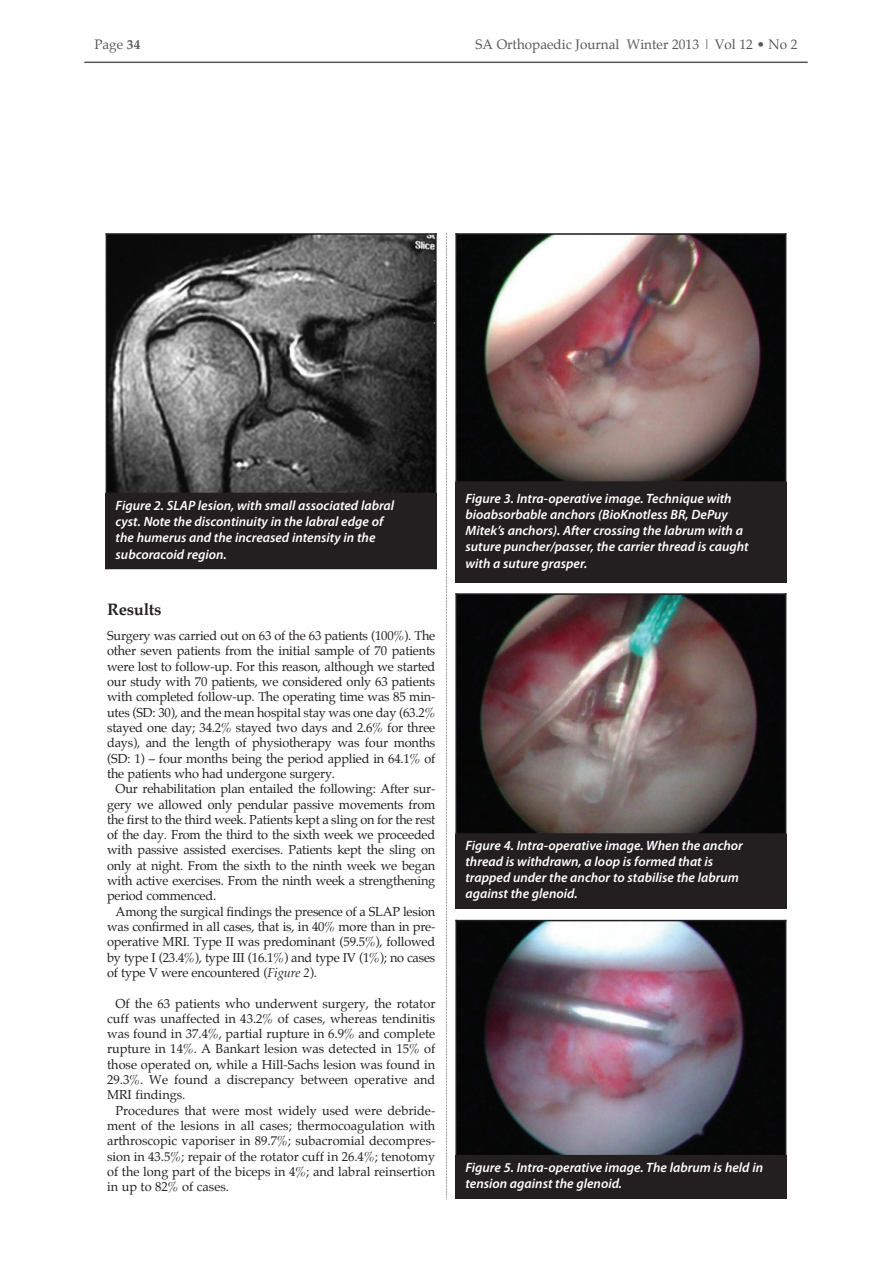
<style>
.page{position:relative;width:891px;height:1262px;background:#fff}
.page>*{position:absolute;margin:0;border:0;box-sizing:border-box;transform-origin:0 0}
.t1{font:700 16.5px "Palatino";letter-spacing:-.015em;color:#231f20}
.t2{font:italic 600 13.5px/16.2px "Myriad Pro";color:#fff}
.t3{font:13.5px "Palatino";color:#57585a}
.t4{font:12.75px "Palatino";letter-spacing:-.015em;color:#231f20}
.s1{font-weight:700}
.s2{font-style:italic}
</style>
<div class="page">
<hr style="left:84px;top:62px;width:723px;height:1px;background:#57585a">
<svg style="left:446px;top:233px;width:1px;height:966px"></svg>
<img style="left:107px;top:235px;width:328px;height:257px">
<div style="left:106px;top:493px;width:330px;height:76px;background:#231f20"></div>
<hr style="left:106px;top:233px;width:1px;height:336px;background:#231f20">
<hr style="left:435px;top:233px;width:1px;height:336px;background:#231f20">
<hr style="left:106px;top:233px;width:330px;height:2px;background:#231f20">
<hr style="left:106px;top:492px;width:330px;height:2px;background:#231f20">
<img style="left:457px;top:235px;width:327px;height:246px">
<div style="left:455px;top:482px;width:331px;height:100px;background:#231f20"></div>
<hr style="left:455px;top:233px;width:2px;height:349px;background:#231f20">
<hr style="left:784px;top:233px;width:2px;height:349px;background:#231f20">
<hr style="left:455px;top:233px;width:331px;height:2px;background:#231f20">
<hr style="left:455px;top:481px;width:331px;height:2px;background:#231f20">
<img style="left:457px;top:594px;width:327px;height:239px">
<div style="left:455px;top:834px;width:331px;height:74px;background:#231f20"></div>
<hr style="left:455px;top:593px;width:2px;height:315px;background:#231f20">
<hr style="left:784px;top:593px;width:2px;height:315px;background:#231f20">
<hr style="left:455px;top:593px;width:331px;height:1px;background:#231f20">
<hr style="left:455px;top:833px;width:331px;height:1px;background:#231f20">
<img style="left:457px;top:921px;width:327px;height:233px">
<div style="left:455px;top:1155px;width:331px;height:43px;background:#231f20"></div>
<hr style="left:455px;top:919px;width:2px;height:279px;background:#231f20">
<hr style="left:784px;top:919px;width:2px;height:279px;background:#231f20">
<hr style="left:455px;top:919px;width:331px;height:2px;background:#231f20">
<hr style="left:455px;top:1154px;width:331px;height:2px;background:#231f20">
<p class="t3" style="left:94px;top:34px;width:48px">Page <span class="s1">34</span></p>
<p class="t3" style="left:475px;top:34px;width:324px">SA Orthopaedic Journal Winter 2013 | Vol 12 • No 2</p>
<p class="t2" style="left:116px;top:498px;width:280px">Figure 2. SLAP lesion, with small associated labral cyst. Note the discontinuity in the labral edge of the humerus and the increased intensity in the subcoracoid region.</p>
<p class="t2" style="left:465px;top:491px;width:285px">Figure 3. Intra-operative image. Technique with bioabsorbable anchors (BioKnotless BR, DePuy Mitek’s anchors). After crossing the labrum with a suture puncher/passer, the carrier thread is caught with a suture grasper.</p>
<p class="t1" style="left:107px;top:595px;width:56px">Results</p>
<p class="t4" style="left:107px;top:625px;width:330px">Surgery was carried out on 63 of the 63 patients (100%). The</p>
<p class="t4" style="left:107px;top:640px;width:330px">other seven patients from the initial sample of 70 patients</p>
<p class="t4" style="left:107px;top:655px;width:330px">were lost to follow-up. For this reason, although we started</p>
<p class="t4" style="left:107px;top:671px;width:329px">our study with 70 patients, we considered only 63 patients</p>
<p class="t4" style="left:107px;top:686px;width:330px">with completed follow-up. The operating time was 85 min-</p>
<p class="t4" style="left:107px;top:701px;width:330px">utes (SD: 30), and the mean hospital stay was one day (63.2%</p>
<p class="t4" style="left:107px;top:717px;width:330px">stayed one day; 34.2% stayed two days and 2.6% for three</p>
<p class="t4" style="left:107px;top:732px;width:330px">days), and the length of physiotherapy was four months</p>
<p class="t4" style="left:107px;top:747px;width:330px">(SD: 1) – four months being the period applied in 64.1% of</p>
<p class="t4" style="left:107px;top:763px;width:229px">the patients who had undergone surgery.</p>
<p class="t4" style="left:116px;top:778px;width:321px">Our rehabilitation plan entailed the following: After sur-</p>
<p class="t4" style="left:107px;top:793px;width:330px">gery we allowed only pendular passive movements from</p>
<p class="t4" style="left:107px;top:808px;width:330px">the first to the third week. Patients kept a sling on for the rest</p>
<p class="t4" style="left:107px;top:824px;width:330px">of the day. From the third to the sixth week we proceeded</p>
<p class="t4" style="left:107px;top:839px;width:329px">with passive assisted exercises. Patients kept the sling on</p>
<p class="t4" style="left:107px;top:854px;width:329px">only at night. From the sixth to the ninth week we began</p>
<p class="t4" style="left:107px;top:870px;width:330px">with active exercises. From the ninth week a strengthening</p>
<p class="t4" style="left:107px;top:885px;width:111px">period commenced.</p>
<p class="t4" style="left:116px;top:900px;width:321px">Among the surgical findings the presence of a SLAP lesion</p>
<p class="t4" style="left:107px;top:916px;width:330px">was confirmed in all cases, that is, in 40% more than in pre-</p>
<p class="t4" style="left:107px;top:931px;width:330px">operative MRI. Type II was predominant (59.5%), followed</p>
<p class="t4" style="left:107px;top:946px;width:330px">by type I (23.4%), type III (16.1%) and type IV (1%); no cases</p>
<p class="t4" style="left:107px;top:961px;width:211px">of type V were encountered (<span class="s2">Figure 2</span>).</p>
<p class="t4" style="left:116px;top:992px;width:321px">Of the 63 patients who underwent surgery, the rotator</p>
<p class="t4" style="left:107px;top:1007px;width:330px">cuff was unaffected in 43.2% of cases, whereas tendinitis</p>
<p class="t4" style="left:107px;top:1023px;width:330px">was found in 37.4%, partial rupture in 6.9% and complete</p>
<p class="t4" style="left:107px;top:1038px;width:330px">rupture in 14%. A Bankart lesion was detected in 15% of</p>
<p class="t4" style="left:107px;top:1053px;width:330px">those operated on, while a Hill-Sachs lesion was found in</p>
<p class="t4" style="left:107px;top:1069px;width:329px">29.3%. We found a discrepancy between operative and</p>
<p class="t4" style="left:107px;top:1084px;width:80px">MRI findings.</p>
<p class="t4" style="left:115px;top:1099px;width:321px">Procedures that were most widely used were debride-</p>
<p class="t4" style="left:107px;top:1114px;width:330px">ment of the lesions in all cases; thermocoagulation with</p>
<p class="t4" style="left:107px;top:1130px;width:330px">arthroscopic vaporiser in 89.7%; subacromial decompres-</p>
<p class="t4" style="left:107px;top:1145px;width:330px">sion in 43.5%; repair of the rotator cuff in 26.4%; tenotomy</p>
<p class="t4" style="left:107px;top:1160px;width:329px">of the long part of the biceps in 4%; and labral reinsertion</p>
<p class="t4" style="left:107px;top:1176px;width:123px">in up to 82% of cases.</p>
<p class="t2" style="left:465px;top:838px;width:279px">Figure 4. Intra-operative image. When the anchor thread is withdrawn, a loop is formed that is trapped under the anchor to stabilise the labrum against the glenoid.</p>
<p class="t2" style="left:465px;top:1160px;width:299px">Figure 5. Intra-operative image. The labrum is held in tension against the glenoid.</p>
</div>
